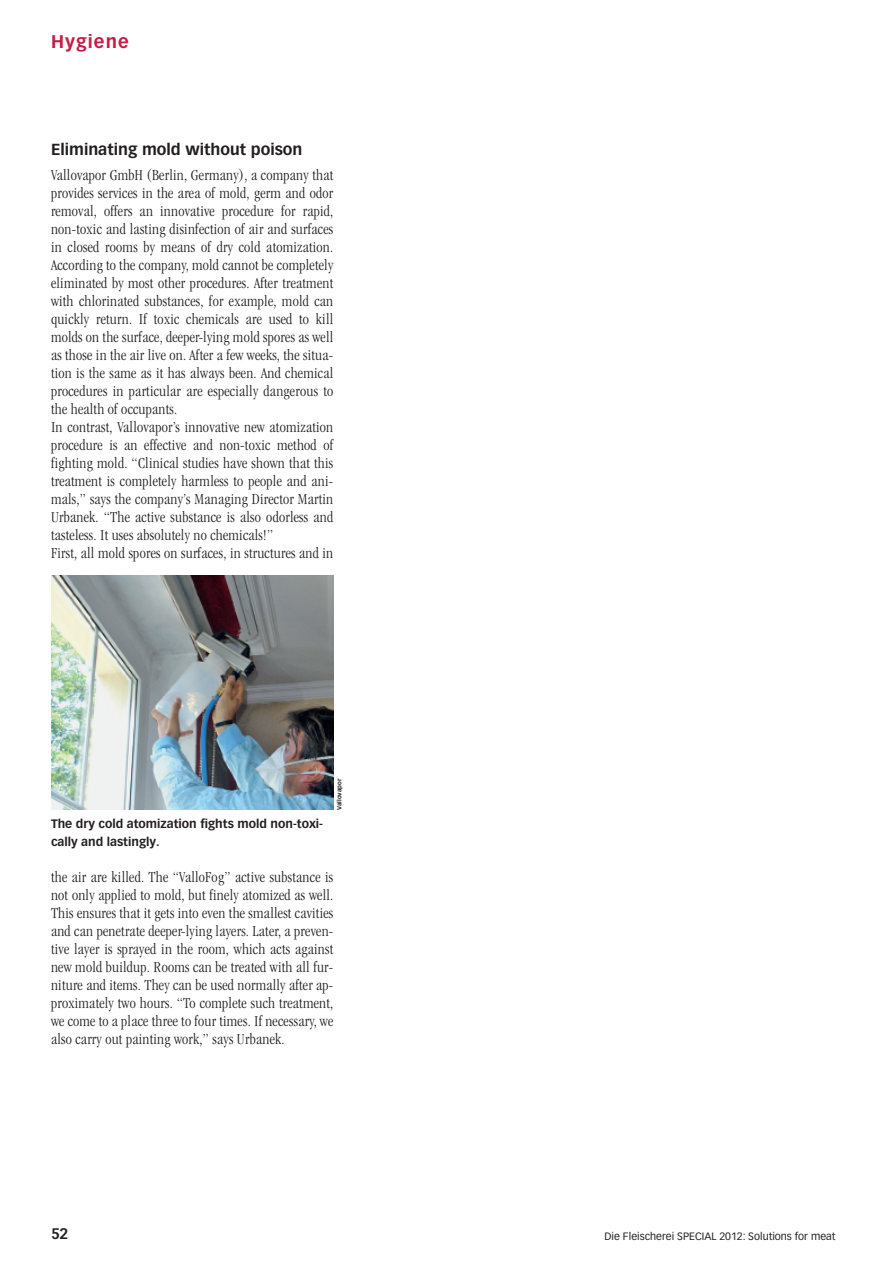
<style>
.page{position:relative;width:893px;height:1263px;background:#fff}
.page>*{position:absolute;margin:0;border:0;box-sizing:border-box;transform-origin:0 0}
.t1{font:700 18px "Vectora LH";letter-spacing:.06em;color:#c81b44}
.t2{font:300 condensed 15.75px/18px "Garamond";letter-spacing:.015em;color:#231f20}
.t3{font:700 15.75px "Vectora LH";color:#231f20}
.t4{font:700 15px "Vectora LH";color:#231f20}
.t5{font:700 12px/18px "Vectora LH";color:#231f20}
.t6{font:10.5px "Vectora LH";color:#231f20}
.t7{font:700 6px "Vectora LH";color:#231f20}
</style>
<div class="page">
<img style="left:51px;top:576px;width:282px;height:233px">
<p class="t1" style="left:51px;top:34px;width:79px">Hygiene</p>
<p class="t3" style="left:51px;top:143px;width:253px">Eliminating mold without poison</p>
<p class="t2" style="left:51px;top:167px;width:284px">Vallovapor GmbH (Berlin, Germany), a company that provides services in the area of mold, germ and odor removal, offers an innovative procedure for rapid, non-toxic and lasting disinfection of air and surfaces in closed rooms by means of dry cold atomization.<br>According to the company, mold cannot be completely eliminated by most other procedures. After treatment with chlorinated substances, for example, mold can quickly return. If toxic chemicals are used to kill molds on the surface, deeper-lying mold spores as well as those in the air live on. After a few weeks, the situa&shy;tion is the same as it has always been. And chemical procedures in particular are especially dangerous to the health of occupants.<br>In contrast, Vallovapor’s innovative new atomization procedure is an effective and non-toxic method of fighting mold. “Clinical studies have shown that this treatment is completely harmless to people and ani&shy;mals,” says the company’s Managing Director Martin Urbanek. “The active substance is also odorless and tasteless. It uses absolutely no chemicals!”<br>First, all mold spores on surfaces, in structures and in</p>
<p class="t7" style="left:337px;top:810px;width:33px;rotate:-90deg">Vallovapor</p>
<p class="t5" style="left:51px;top:816px;width:274px">The dry cold atomization fights mold non-toxi&shy;cally and lastingly.</p>
<p class="t2" style="left:51px;top:869px;width:284px;text-align:justify">the air are killed. The “ValloFog” active substance is not only applied to mold, but finely atomized as well.<br>This ensures that it gets into even the smallest cavities and can penetrate deeper-lying layers. Later, a preven&shy;tive layer is sprayed in the room, which acts against new mold buildup. Rooms can be treated with all fur&shy;niture and items. They can be used normally after ap&shy;proximately two hours. “To complete such treatment, we come to a place three to four times. If necessary, we also carry out painting work,” says Urbanek.</p>
<p class="t4" style="left:51px;top:1227px;width:19px">52</p>
<p class="t6" style="left:605px;top:1231px;width:232px">Die Fleischerei SPECIAL 2012: Solutions for meat</p>
</div>
